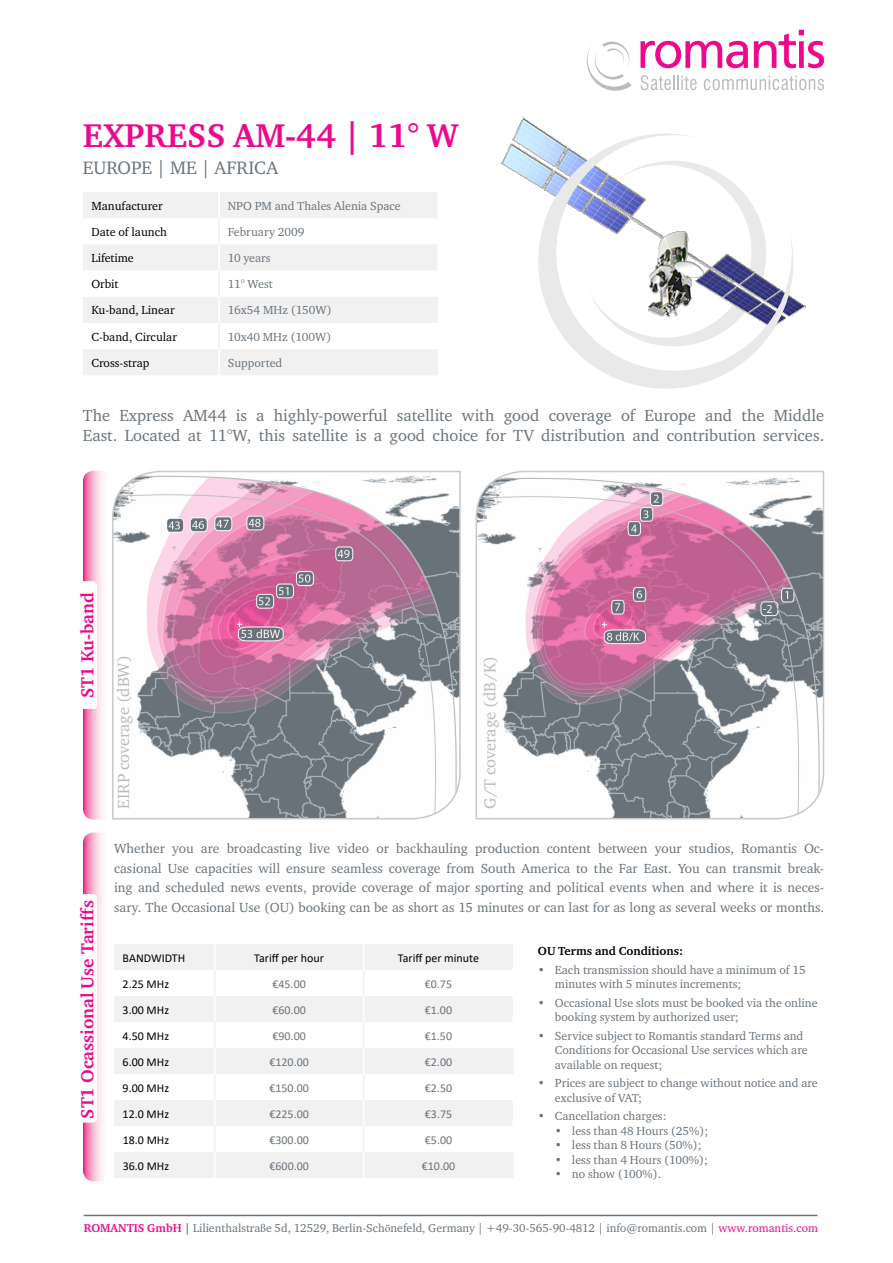
<style>
.page{position:relative;width:893px;height:1263px;background:#fff}
.page>*{position:absolute;margin:0;border:0;box-sizing:border-box;transform-origin:0 0}
.t1{font:700 33.75px "Charter C";color:#ec098d}
.t2{font:18.45px "Charter C";color:#6a747b}
.t3{font:700 18px "Charter C";color:#ec098d}
.t4{font:16.5px/19.8px "Charter C";color:#6a747b}
.t5{font:16.5px "Charter C";color:#babcbe}
.t6{font:13.5px/19.5px "Charter C";color:#6a747b;text-align:justify}
.t7{font:12px/14.4px "Charter C";color:#6a747b}
.t8{font:12px "Calibri";color:#6a747b}
.t9{font:12px "Calibri";color:#000}
.t10{font:12px "Charter C";color:#000}
.t11{font:700 12px "Charter C";color:#000}
.t12{font:11.7px "Charter C";color:#6a747b}
.s1{font-weight:700;color:#ec098d}
.s2{font-weight:700}
.s3{font-family:"Times New Roman"}
.s4{color:#ec098d}
</style>
<div class="page">
<hr style="left:84px;top:1215px;width:733px;height:1px;background:#6a747b">
<svg style="left:640px;top:41px;width:108px;height:27px"></svg>
<svg style="left:754px;top:30px;width:70px;height:38px"></svg>
<svg style="left:641px;top:75px;width:56px;height:15px"></svg>
<svg style="left:704px;top:76px;width:120px;height:14px"></svg>
<svg style="left:587px;top:41px;width:45px;height:50px"></svg>
<svg style="left:112px;top:470px;width:349px;height:350px"></svg>
<svg style="left:475px;top:470px;width:350px;height:350px"></svg>
<svg style="left:83px;top:471px;width:20px;height:348px;background:#f7b3d3"></svg>
<div style="left:72px;top:581px;width:25px;height:128px;background:#fff;border-radius:4px"></div>
<svg style="left:83px;top:832px;width:20px;height:349px"></svg>
<div style="left:72px;top:894px;width:25px;height:229px;background:#fff;border-radius:4px"></div>
<img style="left:500px;top:117px;width:306px;height:198px">
<svg style="left:538px;top:134px;width:255px;height:255px"></svg>
<svg style="left:83px;top:192px;width:355px;height:183px;fill:#f1f1f2"></svg>
<hr style="left:218px;top:297px;width:2px;height:26px;background:#fff">
<hr style="left:218px;top:349px;width:2px;height:26px;background:#fff">
<hr style="left:218px;top:192px;width:2px;height:26px;background:#fff">
<hr style="left:218px;top:244px;width:2px;height:27px;background:#fff">
<hr style="left:437px;top:192px;width:2px;height:26px;background:#fff">
<hr style="left:437px;top:244px;width:2px;height:27px;background:#fff">
<hr style="left:218px;top:218px;width:2px;height:26px;background:#f1f1f2">
<hr style="left:218px;top:271px;width:2px;height:26px;background:#f1f1f2">
<hr style="left:218px;top:323px;width:2px;height:26px;background:#f1f1f2">
<svg style="left:114px;top:944px;width:399px;height:234px;fill:#f1f1f2"></svg>
<svg style="left:214px;top:944px;width:1px;height:234px"></svg>
<svg style="left:363px;top:944px;width:1px;height:234px"></svg>
<h1 class="t1" style="left:83px;top:117px;width:377px">EXPRESS AM-44 | 11° W</h1>
<h2 class="t2" style="left:83px;top:157px;width:197px">EUROPE | ME | AFRICA</h2>
<p class="t10" style="left:91px;top:199px;width:73px">Manufacturer</p>
<p class="t7" style="left:228px;top:199px;width:175px">NPO PM and Thales Alenia Space</p>
<p class="t10" style="left:91px;top:225px;width:77px">Date of launch</p>
<p class="t7" style="left:228px;top:225px;width:78px">February 2009</p>
<p class="t10" style="left:91px;top:251px;width:44px">Lifetime</p>
<p class="t7" style="left:228px;top:251px;width:45px">10 years</p>
<p class="t10" style="left:91px;top:278px;width:29px">Orbit</p>
<p class="t7" style="left:228px;top:277px;width:47px">11° West</p>
<p class="t10" style="left:91px;top:304px;width:85px">Ku-band, Linear</p>
<p class="t7" style="left:228px;top:303px;width:105px">16x54 MHz (150W)</p>
<p class="t10" style="left:91px;top:330px;width:87px">C-band, Circular</p>
<p class="t7" style="left:228px;top:329px;width:105px">10x40 MHz (100W)</p>
<p class="t10" style="left:91px;top:356px;width:60px">Cross-strap</p>
<p class="t7" style="left:228px;top:356px;width:56px">Supported</p>
<h3 class="t4" style="left:83px;top:405px;width:743px">The Express AM44 is a highly-powerful satellite with good coverage of Europe and the Middle<br>East. Located at 11°W, this satellite is a good choice for TV distribution and contribution services.</h3>
<h3 class="t3" style="left:78px;top:698px;width:107px;rotate:-90deg">ST1 Ku-band</h3>
<h3 class="t3" style="left:78px;top:1118px;width:220px;rotate:-90deg">ST1 Ocassional Use Tariffs</h3>
<h3 class="t5" style="left:114px;top:809px;width:155px;rotate:-90deg">EIRP coverage (dBW)</h3>
<h3 class="t5" style="left:481px;top:809px;width:155px;rotate:-90deg">G/T coverage (dB/K)</h3>
<p class="t6" style="left:114px;top:839px;width:712px">Whether you are broadcasting live video or backhauling production content between your studios, Romantis Oc&shy;casional Use capacities will ensure seamless coverage from South America to the Far East. You can transmit break&shy;ing and scheduled news events, provide coverage of major sporting and political events when and where it is neces&shy;sary. The Occasional Use (OU) booking can be as short as 15 minutes or can last for as long as several weeks or months.</p>
<p class="t11" style="left:538px;top:944px;width:147px">OU Terms and Conditions:</p>
<p class="t7" style="left:555px;top:962px;width:252px;text-indent:-17px">• Each transmission should have a minimum of 15 minutes with 5 minutes increments;</p>
<p class="t7" style="left:555px;top:995px;width:264px;text-indent:-17px">• Occasional Use slots must be booked via the online booking system by authorized user;</p>
<p class="t7" style="left:555px;top:1029px;width:254px;text-indent:-17px">• Service subject to Romantis standard Terms and<br>Conditions for Occasional Use services which are available on request;</p>
<p class="t7" style="left:555px;top:1076px;width:264px;text-indent:-17px">• Prices are subject to change without notice and are exclusive of VAT;</p>
<p class="t7" style="left:538px;top:1109px;width:130px">• Cancellation charges:</p>
<p class="t7" style="left:555px;top:1123px;width:155px">• less than 48 Hours (25%);</p>
<p class="t7" style="left:555px;top:1138px;width:148px">• less than 8 Hours (50%);</p>
<p class="t7" style="left:555px;top:1152px;width:155px">• less than 4 Hours (100%);</p>
<p class="t7" style="left:555px;top:1167px;width:108px">• no show (100%).</p>
<p class="t9" style="left:123px;top:949px;width:64px">BANDWIDTH</p>
<p class="t9" style="left:254px;top:949px;width:71px">Tariff per hour</p>
<p class="t9" style="left:398px;top:949px;width:83px">Tariff per minute</p>
<p class="t9" style="left:123px;top:975px;width:48px">2.25 MHz</p>
<p class="t8" style="left:272px;top:975px;width:35px">€45.00</p>
<p class="t8" style="left:425px;top:975px;width:29px">€0.75</p>
<p class="t9" style="left:123px;top:1001px;width:48px">3.00 MHz</p>
<p class="t8" style="left:272px;top:1001px;width:35px">€60.00</p>
<p class="t8" style="left:425px;top:1001px;width:29px">€1.00</p>
<p class="t9" style="left:123px;top:1027px;width:48px">4.50 MHz</p>
<p class="t8" style="left:272px;top:1027px;width:35px">€90.00</p>
<p class="t8" style="left:425px;top:1027px;width:29px">€1.50</p>
<p class="t9" style="left:123px;top:1053px;width:48px">6.00 MHz</p>
<p class="t8" style="left:269px;top:1053px;width:41px">€120.00</p>
<p class="t8" style="left:425px;top:1053px;width:29px">€2.00</p>
<p class="t9" style="left:123px;top:1079px;width:48px">9.00 MHz</p>
<p class="t8" style="left:269px;top:1079px;width:41px">€150.00</p>
<p class="t8" style="left:425px;top:1079px;width:29px">€2.50</p>
<p class="t9" style="left:123px;top:1105px;width:48px">12.0 MHz</p>
<p class="t8" style="left:269px;top:1105px;width:41px">€225.00</p>
<p class="t8" style="left:425px;top:1105px;width:29px">€3.75</p>
<p class="t9" style="left:123px;top:1131px;width:48px">18.0 MHz</p>
<p class="t8" style="left:269px;top:1131px;width:41px">€300.00</p>
<p class="t8" style="left:425px;top:1131px;width:29px">€5.00</p>
<p class="t9" style="left:123px;top:1157px;width:48px">36.0 MHz</p>
<p class="t8" style="left:269px;top:1157px;width:41px">€600.00</p>
<p class="t8" style="left:422px;top:1157px;width:35px">€10.00</p>
<p class="t12" style="left:84px;top:1221px;width:736px"><span class="s1">ROMANTIS GmbH</span> <span class="s2">|</span> Lilienthalstra<span class="s3">ß</span>e 5d, 12529, Berlin-Sch<span class="s3">ö</span>nefeld, Germany | +49-30-565-90-4812 | info@romantis.com | <span class="s4">www.romantis.com</span></p>
</div>
